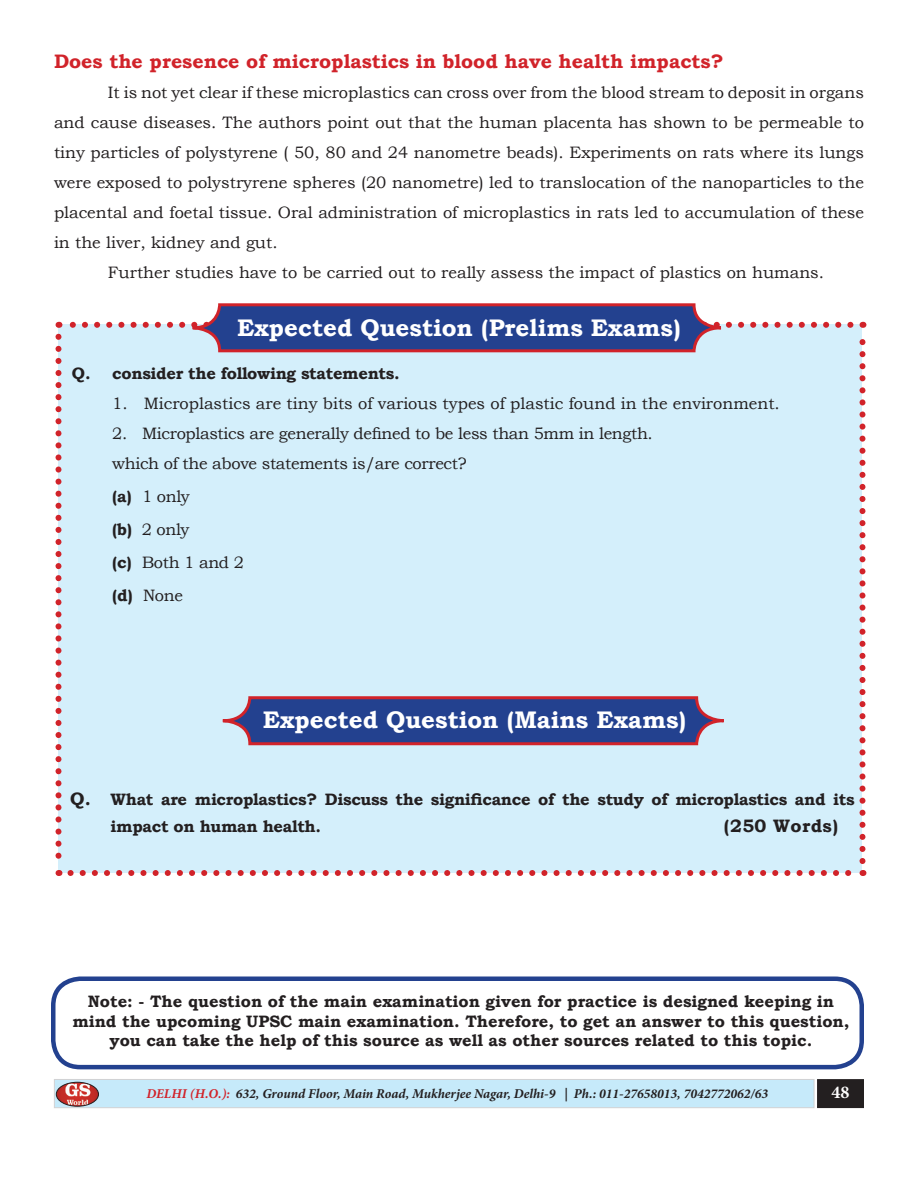
<style>
.page{position:relative;width:918px;height:1188px;background:#fff}
.page>*{position:absolute;margin:0;border:0;box-sizing:border-box;transform-origin:0 0}
.t1{font:700 24px "Bookman Old Style";color:#fff}
.t2{font:700 19.5px "Bookman Old Style";color:#d1232a}
.t3{font:700 18px "Bookman Old Style";letter-spacing:.02em;color:#231f20}
.t4{font:700 18px "Minion Pro";color:#fff}
.t5{font:16.5px "Bookman Old Style";color:#231f20}
.t6{font:700 16.5px/19.8px "Bookman Old Style";color:#231f20;text-align:center}
.t7{font:16.5px/33px "Bookman Old Style";letter-spacing:-.02em;color:#231f20}
.t8{font:700 16.5px/27px "Bookman Old Style";letter-spacing:-.02em;color:#231f20}
.t9{font:italic 700 13.5px "Minion Pro";color:#231f20}
.s1{font-weight:700}
.s2{font-size:18px}
.s3{color:#d1232a}
</style>
<div class="page">
<div style="left:54px;top:1079px;width:760px;height:29px;background:#c6eafa;border:1px solid #d1d2d4"></div>
<div style="left:818px;top:1080px;width:45px;height:27px;background:#231f20"></div>
<div style="left:817px;top:1079px;width:47px;height:29px;border:2px solid #231f20"></div>
<img style="left:56px;top:1082px;width:43px;height:24px">
<div style="left:56px;top:1082px;width:43px;height:24px;border:1px solid #231f20;border-radius:50%"></div>
<svg style="left:56px;top:303px;width:810px;height:573px;background:#c5dbec"></svg>
<div style="left:51px;top:976px;width:813px;height:93px;border:4px solid #23418f;border-radius:27px"></div>
<p class="t2" style="left:54px;top:47px;width:671px">Does the presence of microplastics in blood have health impacts?</p>
<p class="t5" style="left:108px;top:82px;width:758px">It is not yet clear if these microplastics can cross over from the blood stream to deposit in organs</p>
<p class="t5" style="left:54px;top:112px;width:811px">and cause diseases. The authors point out that the human placenta has shown to be permeable to</p>
<p class="t5" style="left:54px;top:142px;width:812px">tiny particles of polystyrene ( 50, 80 and 24 nanometre beads). Experiments on rats where its lungs</p>
<p class="t5" style="left:54px;top:172px;width:812px">were exposed to polystryrene spheres (20 nanometre) led to translocation of the nanoparticles to the</p>
<p class="t5" style="left:54px;top:202px;width:812px">placental and foetal tissue. Oral administration of microplastics in rats led to accumulation of these</p>
<p class="t5" style="left:54px;top:232px;width:225px">in the liver, kidney and gut.</p>
<p class="t5" style="left:108px;top:262px;width:718px">Further studies have to be carried out to really assess the impact of plastics on humans.</p>
<h1 class="t1" style="left:237px;top:310px;width:445px">Expected Question (Prelims Exams)</h1>
<p class="t8" style="left:72px;top:360px;width:329px">Q. consider the following statements.</p>
<p class="t5" style="left:112px;top:392px;width:669px">1. Microplastics are tiny bits of various types of plastic found in the environment.</p>
<p class="t7" style="left:112px;top:418px;width:542px;line-height:30px">2. Microplastics are generally defined to be less than 5mm in length. which of the above statements is/are correct?</p>
<p class="t7" style="left:112px;top:480px;width:133px"><span class="s1">(a)</span> 1 only<br><span class="s1">(b)</span> 2 only<br><span class="s1">(c)</span> Both 1 and 2 <span class="s1">(d)</span> None</p>
<h1 class="t1" style="left:263px;top:702px;width:425px">Expected Question (Mains Exams)</h1>
<p class="t8" style="left:111px;top:786px;width:746px;text-indent:-40px"><span class="s2">Q.</span> What are microplastics? Discuss the significance of the study of microplastics and its impact on human health.</p>
<p class="t3" style="left:724px;top:813px;width:116px">(250 Words)</p>
<p class="t6" style="left:72px;top:991px;width:779px">Note: - The question of the main examination given for practice is designed keeping in mind the upcoming UPSC main examination. Therefore, to get an answer to this question, you can take the help of this source as well as other sources related to this topic.</p>
<p class="t9" style="left:146px;top:1085px;width:623px"><span class="s3">DELHI (H.O.):</span> 632, Ground Floor, Main Road, Mukherjee Nagar, Delhi-9 | Ph.: 011-27658013, 7042772062/63</p>
<p class="t4" style="left:832px;top:1079px;width:19px">48</p>
</div>
